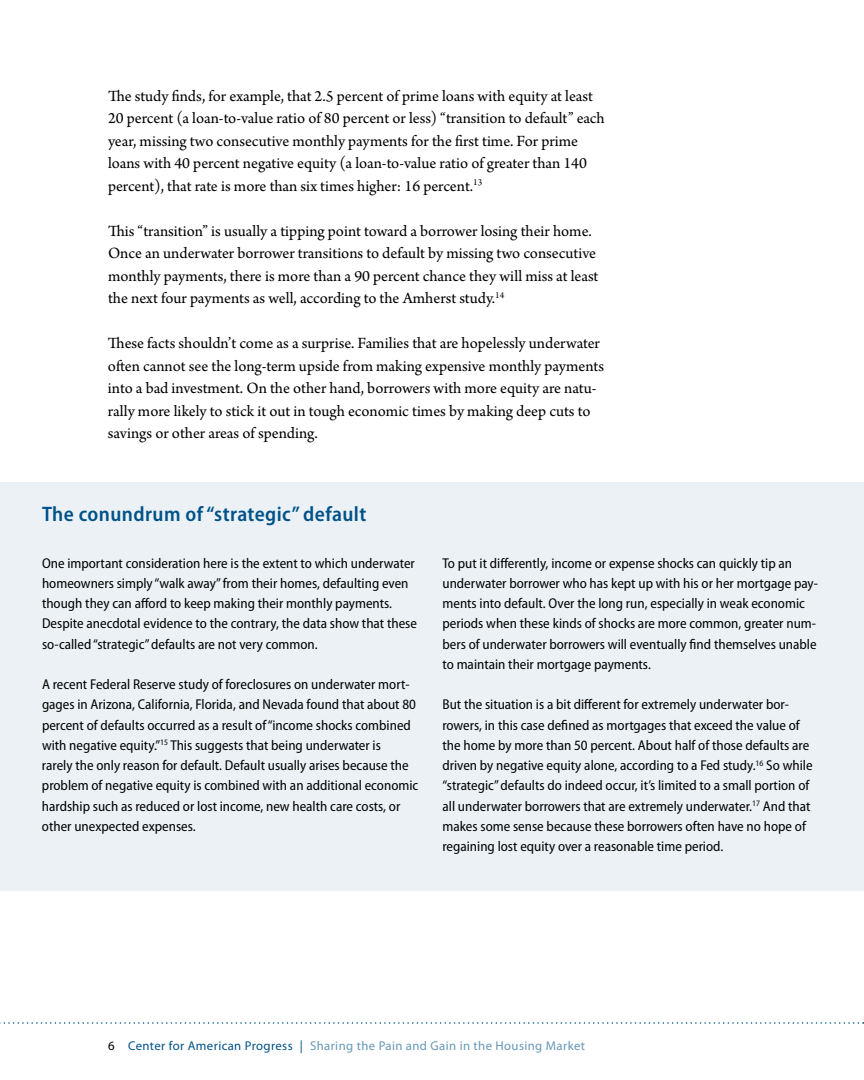
<style>
.page{position:relative;width:864px;height:1080px;background:#fff}
.page>*{position:absolute;margin:0;border:0;box-sizing:border-box;transform-origin:0 0}
.t1{font:600 semi-condensed 21px "Myriad Pro";letter-spacing:.02em;color:#005288}
.t2{font:16.5px/22.5px "Arno Pro";color:#000}
.t3{font:semi-condensed 14.25px/20.2px "Myriad Pro";color:#000}
.t4{font:12.75px "Myriad Pro";letter-spacing:.03em;color:#6697b8}
.s1{color:#000}
.s2{color:#005288}
</style>
<div class="page">
<svg style="left:0;top:1022px;width:864px;height:2px"></svg>
<div style="left:0;top:525px;width:864px;height:366px;background:#ebf1f5"></div>
<div style="left:0;top:482px;width:864px;height:66px;background:#ebf1f5"></div>
<p class="t2" style="left:108px;top:85px;width:498px">The study finds, for example, that 2.5 percent of prime loans with equity at least 20 percent (a loan-to-value ratio of 80 percent or less) “transition to default” each year, missing two consecutive monthly payments for the first time. For prime loans with 40 percent negative equity (a loan-to-value ratio of greater than 140 percent), that rate is more than six times higher: 16 percent.<sup>13</sup></p>
<p class="t2" style="left:108px;top:220px;width:492px">This “transition” is usually a tipping point toward a borrower losing their home.<br>Once an underwater borrower transitions to default by missing two consecutive monthly payments, there is more than a 90 percent chance they will miss at least the next four payments as well, according to the Amherst study.<sup>14</sup></p>
<p class="t2" style="left:108px;top:333px;width:498px">These facts shouldn’t come as a surprise. Families that are hopelessly underwater often cannot see the long-term upside from making expensive monthly payments into a bad investment. On the other hand, borrowers with more equity are natu&shy;rally more likely to stick it out in tough economic times by making deep cuts to savings or other areas of spending.</p>
<h1 class="t1" style="left:42px;top:502px;width:326px">The conundrum of “strategic” default</h1>
<p class="t3" style="left:42px;top:553px;width:377px">One important consideration here is the extent to which underwater homeowners simply “walk away” from their homes, defaulting even though they can afford to keep making their monthly payments.<br>Despite anecdotal evidence to the contrary, the data show that these so-called “strategic” defaults are not very common.</p>
<p class="t3" style="left:42px;top:675px;width:378px">A recent Federal Reserve study of foreclosures on underwater mort&shy;gages in Arizona, California, Florida, and Nevada found that about 80 percent of defaults occurred as a result of “income shocks combined with negative equity.”<sup>15</sup> This suggests that being underwater is<br>rarely the only reason for default. Default usually arises because the problem of negative equity is combined with an additional economic hardship such as reduced or lost income, new health care costs, or other unexpected expenses.</p>
<p class="t3" style="left:442px;top:553px;width:377px">To put it differently, income or expense shocks can quickly tip an underwater borrower who has kept up with his or her mortgage pay&shy;ments into default. Over the long run, especially in weak economic periods when these kinds of shocks are more common, greater num&shy;bers of underwater borrowers will eventually find themselves unable to maintain their mortgage payments.</p>
<p class="t3" style="left:442px;top:695px;width:372px">But the situation is a bit different for extremely underwater bor&shy;rowers, in this case defined as mortgages that exceed the value of the home by more than 50 percent. About half of those defaults are driven by negative equity alone, according to a Fed study.<sup>16</sup> So while “strategic” defaults do indeed occur, it’s limited to a small portion of all underwater borrowers that are extremely underwater.<sup>17</sup> And that makes some sense because these borrowers often have no hope of regaining lost equity over a reasonable time period.</p>
<p class="t4" style="left:108px;top:1038px;width:479px"><span class="s1">6</span> <span class="s2">Center for American Progress |</span> Sharing the Pain and Gain in the Housing Market</p>
</div>
